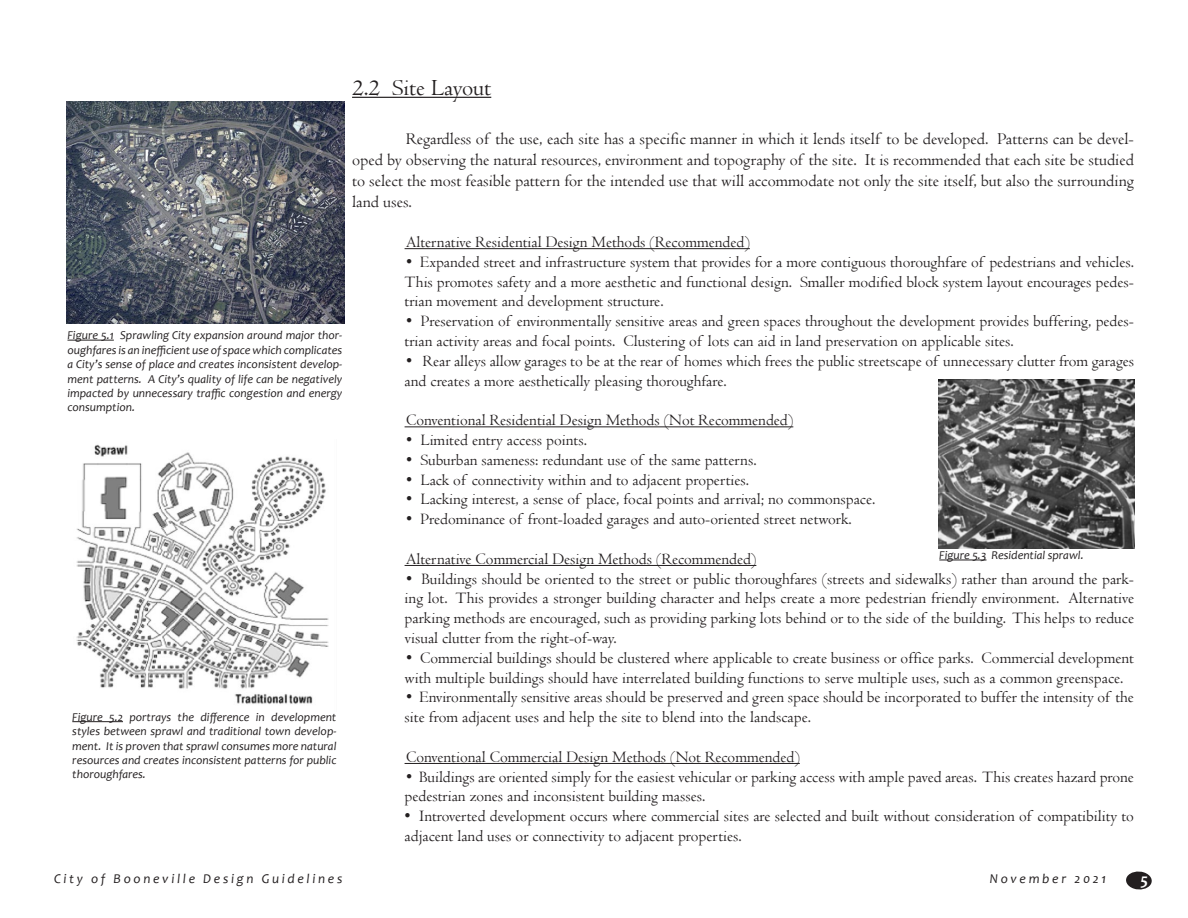
<style>
.page{position:relative;width:1188px;height:918px;background:#fff}
.page>*{position:absolute;margin:0;border:0;box-sizing:border-box;transform-origin:0 0}
.t1{font:24px "Centaur";color:#231f20}
.t2{font:17.25px/20.7px "Centaur";color:#231f20;text-align:justify}
.t3{font:16.5px/19.8px "Centaur";color:#231f20}
.t4{font:italic 700 16.5px "Candara";color:#fff}
.t5{font:italic 13.5px "Candara";letter-spacing:.2em;color:#231f20}
.t6{font:italic 12px/14.4px "Candara";color:#231f20;text-align:justify}
</style>
<div class="page">
<svg style="left:1126px;top:871px;width:26px;height:19px"></svg>
<img style="left:938px;top:380px;width:197px;height:169px">
<hr style="left:939px;top:560px;width:47px;height:1px;background:#231f20">
<hr style="left:72px;top:721px;width:51px;height:1px;background:#231f20">
<hr style="left:68px;top:340px;width:46px;height:1px;background:#231f20">
<img style="left:67px;top:101px;width:277px;height:223px">
<img style="left:76px;top:444px;width:253px;height:260px">
<hr style="left:352px;top:97px;width:139px;height:1px;background:#231f20">
<hr style="left:405px;top:248px;width:345px;height:1px;background:#231f20">
<hr style="left:405px;top:426px;width:388px;height:1px;background:#231f20">
<hr style="left:405px;top:565px;width:351px;height:1px;background:#231f20">
<hr style="left:405px;top:763px;width:395px;height:1px;background:#231f20">
<p class="t6" style="left:68px;top:328px;width:276px">Figure 5.1 Sprawling City expansion around major thor&shy;oughfares is an inefficient use of space which complicates a City’s sense of place and creates inconsistent develop&shy;ment patterns. A City’s quality of life can be negatively impacted by unnecessary traffic congestion and energy consumption.</p>
<p class="t6" style="left:72px;top:710px;width:266px">Figure 5.2 portrays the difference in development styles between sprawl and traditional town develop&shy;ment. It is proven that sprawl consumes more natural resources and creates inconsistent patterns for public thoroughfares.</p>
<h1 class="t1" style="left:352px;top:73px;width:141px">2.2 Site Layout</h1>
<p class="t2" style="left:352px;top:129px;width:783px;text-indent:54px">Regardless of the use, each site has a specific manner in which it lends itself to be developed. Patterns can be devel&shy;oped by observing the natural resources, environment and topography of the site. It is recommended that each site be studied to select the most feasible pattern for the intended use that will accommodate not only the site itself, but also the surrounding land uses.</p>
<p class="t3" style="left:406px;top:232px;width:345px">Alternative Residential Design Methods (Recommended)</p>
<p class="t3" style="left:405px;top:252px;width:731px;text-align:justify">• Expanded street and infrastructure system that provides for a more contiguous thoroughfare of pedestrians and vehicles.<br>This promotes safety and a more aesthetic and functional design. Smaller modified block system layout encourages pedes&shy;trian movement and development structure.</p>
<p class="t3" style="left:405px;top:311px;width:731px">• Preservation of environmentally sensitive areas and green spaces throughout the development provides buffering, pedes&shy;trian activity areas and focal points. Clustering of lots can aid in land preservation on applicable sites.</p>
<p class="t3" style="left:405px;top:351px;width:731px">• Rear alleys allow garages to be at the rear of homes which frees the public streetscape of unnecessary clutter from garages and creates a more aesthetically pleasing thoroughfare.</p>
<p class="t3" style="left:406px;top:410px;width:389px">Conventional Residential Design Methods (Not Recommended)</p>
<p class="t3" style="left:406px;top:430px;width:182px">• Limited entry access points.</p>
<p class="t3" style="left:406px;top:450px;width:352px">• Suburban sameness: redundant use of the same patterns.</p>
<p class="t3" style="left:406px;top:469px;width:345px">• Lack of connectivity within and to adjacent properties.</p>
<p class="t3" style="left:406px;top:489px;width:471px">• Lacking interest, a sense of place, focal points and arrival; no commonspace.</p>
<p class="t3" style="left:406px;top:509px;width:447px">• Predominance of front-loaded garages and auto-oriented street network.</p>
<p class="t3" style="left:406px;top:549px;width:352px">Alternative Commercial Design Methods (Recommended)</p>
<p class="t3" style="left:405px;top:568px;width:731px;text-align:justify">• Buildings should be oriented to the street or public thoroughfares (streets and sidewalks) rather than around the park&shy;ing lot. This provides a stronger building character and helps create a more pedestrian friendly environment. Alternative parking methods are encouraged, such as providing parking lots behind or to the side of the building. This helps to reduce visual clutter from the right-of-way.</p>
<p class="t3" style="left:405px;top:648px;width:731px">• Commercial buildings should be clustered where applicable to create business or office parks. Commercial development with multiple buildings should have interrelated building functions to serve multiple uses, such as a common greenspace.</p>
<p class="t3" style="left:405px;top:687px;width:731px">• Environmentally sensitive areas should be preserved and green space should be incorporated to buffer the intensity of the site from adjacent uses and help the site to blend into the landscape.</p>
<p class="t3" style="left:406px;top:747px;width:395px">Conventional Commercial Design Methods (Not Recommended)</p>
<p class="t3" style="left:405px;top:766px;width:731px">• Buildings are oriented simply for the easiest vehicular or parking access with ample paved areas. This creates hazard prone pedestrian zones and inconsistent building masses.</p>
<p class="t3" style="left:405px;top:806px;width:731px">• Introverted development occurs where commercial sites are selected and built without consideration of compatibility to adjacent land uses or connectivity to adjacent properties.</p>
<p class="t6" style="left:939px;top:548px;width:146px">Figure 5.3 Residential sprawl.</p>
<p class="t5" style="left:54px;top:870px;width:290px">City of Booneville Design Guidelines</p>
<p class="t5" style="left:990px;top:870px;width:118px">November 2021</p>
<p class="t4" style="left:1141px;top:869px;width:9px">5</p>
</div>
